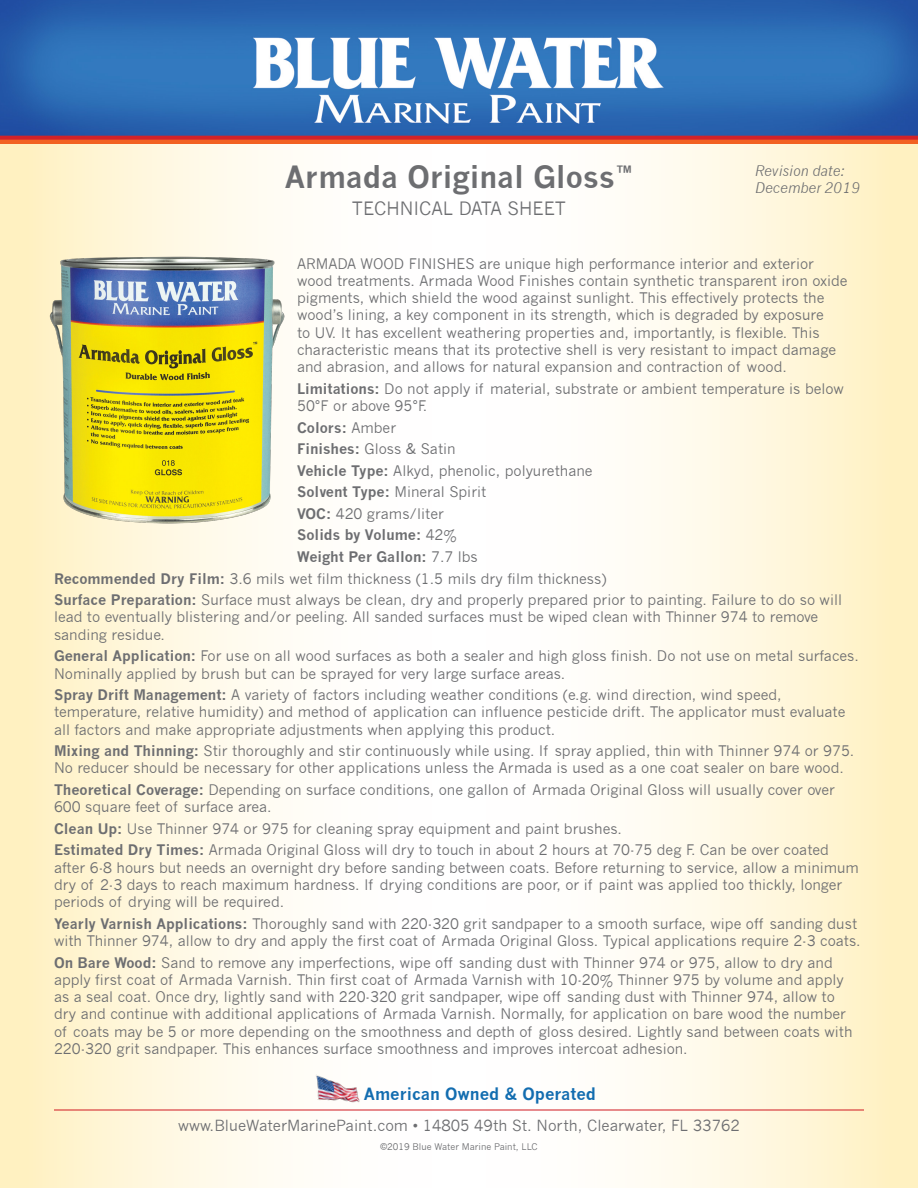
<style>
.page{position:relative;width:918px;height:1188px;background:#fff}
.page>*{position:absolute;margin:0;border:0;box-sizing:border-box;transform-origin:0 0}
.t1{font:700 30px "News Gothic";color:#6d6e71}
.t2{font:18px "News Gothic";color:#6d6e71}
.t3{font:700 16.5px "News Gothic";color:#136db0}
.t4{font:15px "News Gothic";color:#6d6e71}
.t5{font:14.25px/17.2px "News Gothic";color:#6d6e71}
.t6{font:700 14.25px "News Gothic";color:#6d6e71}
.t7{font:italic 14.25px/17.2px "News Gothic";color:#6d6e71}
.t8{font:9px "News Gothic";color:#6d6e71}
.s1{font-weight:700}
.s2{font-weight:400}
</style>
<div class="page">
<div style="left:0;top:0;width:459px;height:1188px;background:linear-gradient(to right,#fff2c6,#fff)"></div>
<div style="left:459px;top:0;width:459px;height:1188px;background:linear-gradient(to right,#fff,#fff2c6)"></div>
<img style="left:0;top:0;width:918px;height:143px">
<hr style="left:54px;top:1109px;width:810px;height:2px;background:#d2232a">
<img style="left:315px;top:1070px;width:46px;height:38px">
<img style="left:45px;top:253px;width:243px;height:276px">
<h1 class="t1" style="left:285px;top:159px;width:350px">Armada Original Gloss<sup>™</sup></h1>
<p class="t2" style="left:352px;top:198px;width:216px">TECHNICAL DATA SHEET</p>
<p class="t7" style="left:755px;top:162px;width:107px">Revision date:<br>December 2019</p>
<p class="t5" style="left:297px;top:255px;width:552px">ARMADA WOOD FINISHES are unique high performance interior and exterior wood treatments. Armada Wood Finishes contain synthetic transparent iron oxide pigments, which shield the wood against sunlight. This effectively protects the wood’s lining, a key component in its strength, which is degraded by exposure<br>to UV. It has excellent weathering properties and, importantly, is flexible. This characteristic means that its protective shell is very resistant to impact damage and abrasion, and allows for natural expansion and contraction of wood.</p>
<p class="t5" style="left:297px;top:380px;width:548px"><span class="s1">Limitations:</span> Do not apply if material, substrate or ambient temperature is below<br>50°F or above 95°F.</p>
<p class="t6" style="left:297px;top:419px;width:101px">Colors: <span class="s2">Amber</span></p>
<p class="t5" style="left:297px;top:440px;width:160px"><span class="s1">Finishes:</span> Gloss &amp; Satin</p>
<p class="t5" style="left:297px;top:462px;width:297px"><span class="s1">Vehicle Type:</span> Alkyd, phenolic, polyurethane</p>
<p class="t5" style="left:297px;top:484px;width:191px"><span class="s1">Solvent Type:</span> Mineral Spirit</p>
<p class="t5" style="left:297px;top:505px;width:148px"><span class="s1">VOC:</span> 420 grams/liter</p>
<p class="t6" style="left:297px;top:527px;width:161px">Solids by Volume: <span class="s2">42%</span></p>
<p class="t6" style="left:297px;top:548px;width:182px">Weight Per Gallon: <span class="s2">7.7 lbs</span></p>
<p class="t5" style="left:54px;top:570px;width:554px"><span class="s1">Recommended Dry Film:</span> 3.6 mils wet film thickness (1.5 mils dry film thickness)</p>
<p class="t5" style="left:54px;top:591px;width:790px"><span class="s1">Surface Preparation:</span> Surface must always be clean, dry and properly prepared prior to painting. Failure to do so will</p>
<p class="t5" style="left:54px;top:609px;width:766px">lead to eventually blistering and/or peeling. All sanded surfaces must be wiped clean with Thinner 974 to remove sanding residue.</p>
<p class="t5" style="left:54px;top:648px;width:806px"><span class="s1">General Application:</span> For use on all wood surfaces as both a sealer and high gloss finish. Do not use on metal surfaces.<br>Nominally applied by brush but can be sprayed for very large surface areas.</p>
<p class="t5" style="left:54px;top:686px;width:793px"><span class="s1">Spray Drift Management:</span> A variety of factors including weather conditions (e.g. wind direction, wind speed, temperature, relative humidity) and method of application can influence pesticide drift. The applicator must evaluate all factors and make appropriate adjustments when applying this product.</p>
<p class="t5" style="left:54px;top:742px;width:802px"><span class="s1">Mixing and Thinning:</span> Stir thoroughly and stir continuously while using. If spray applied, thin with Thinner 974 or 975.<br>No reducer should be necessary for other applications unless the Armada is used as a one coat sealer on bare wood.</p>
<p class="t5" style="left:54px;top:781px;width:782px"><span class="s1">Theoretical Coverage:</span> Depending on surface conditions, one gallon of Armada Original Gloss will usually cover over<br>600 square feet of surface area.</p>
<p class="t5" style="left:54px;top:818px;width:777px;line-height:21.6px"><span class="s1">Clean Up:</span> Use Thinner 974 or 975 for cleaning spray equipment and paint brushes.<br><span class="s1">Estimated Dry Times:</span> Armada Original Gloss will dry to touch in about 2 hours at 70-75 deg F. Can be over coated</p>
<p class="t5" style="left:54px;top:859px;width:806px">after 6-8 hours but needs an overnight dry before sanding between coats. Before returning to service, allow a minimum dry of 2-3 days to reach maximum hardness. If drying conditions are poor, or if paint was applied too thickly, longer periods of drying will be required.</p>
<p class="t5" style="left:54px;top:915px;width:808px"><span class="s1">Yearly Varnish Applications:</span> Thoroughly sand with 220-320 grit sandpaper to a smooth surface, wipe off sanding dust with Thinner 974, allow to dry and apply the first coat of Armada Original Gloss. Typical applications require 2-3 coats.</p>
<p class="t5" style="left:54px;top:954px;width:800px"><span class="s1">On Bare Wood:</span> Sand to remove any imperfections, wipe off sanding dust with Thinner 974 or 975, allow to dry and apply first coat of Armada Varnish. Thin first coat of Armada Varnish with 10-20% Thinner 975 by volume and apply as a seal coat. Once dry, lightly sand with 220-320 grit sandpaper, wipe off sanding dust with Thinner 974, allow to dry and continue with additional applications of Armada Varnish. Normally, for application on bare wood the number of coats may be 5 or more depending on the smoothness and depth of gloss desired. Lightly sand between coats with 220-320 grit sandpaper. This enhances surface smoothness and improves intercoat adhesion.</p>
<p class="t3" style="left:364px;top:1084px;width:234px">American Owned &amp; Operated</p>
<p class="t4" style="left:178px;top:1117px;width:563px">www.BlueWaterMarinePaint.com • 14805 49th St. North, Clearwater, FL 33762</p>
<p class="t8" style="left:381px;top:1142px;width:158px">©2019 Blue Water Marine Paint, LLC</p>
</div>
